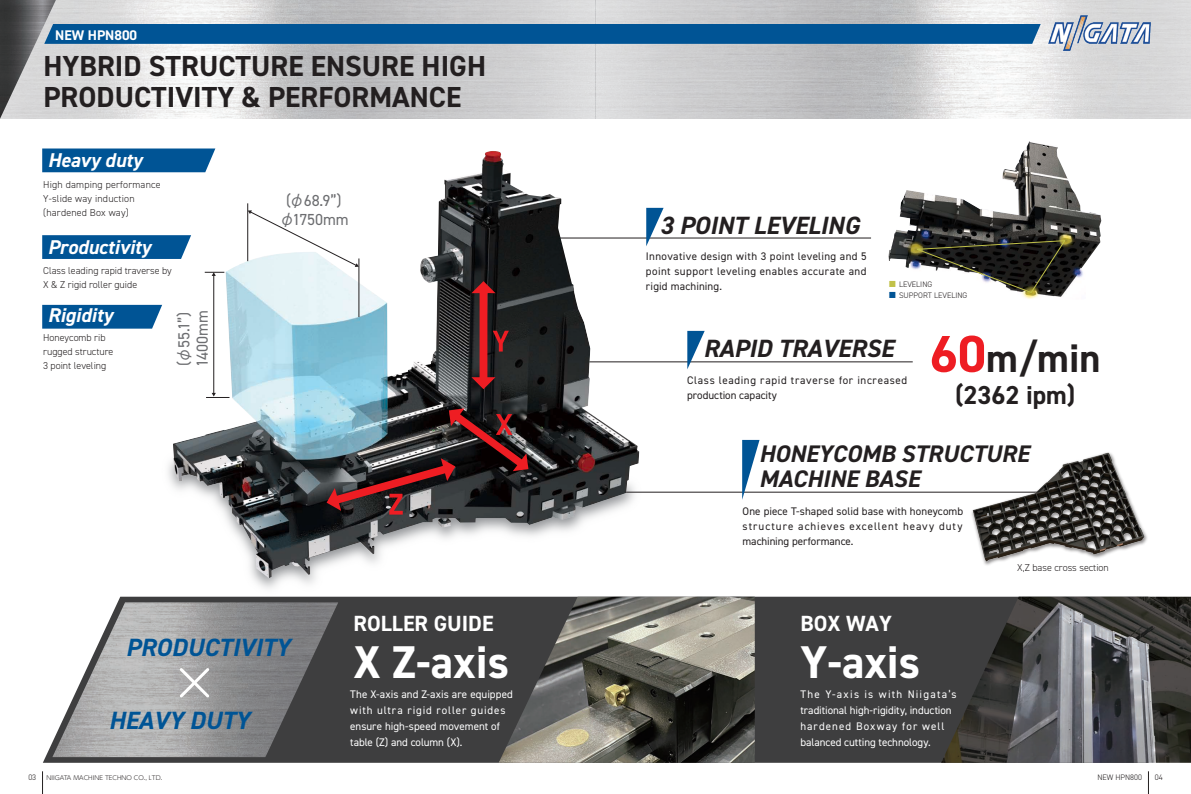
<style>
.page{position:relative;width:1191px;height:794px;background:#fff}
.page>*{position:absolute;margin:0;border:0;box-sizing:border-box;transform-origin:0 0}
.t1{font:700 46px "DIN2014";color:#fff}
.t2{font:700 40px "DIN2014";color:#231f20}
.t3{font:700 29px/31px "DIN2014";color:#231f20}
.t4{font:700 26px "DIN2014";color:#231f20}
.t5{font:italic 700 25px "DIN2014";color:#231f20}
.t6{font:italic 700 25px "DIN2014";color:#005495}
.t7{font:italic 700 24px/25px "DIN2014";color:#231f20}
.t8{font:700 22px "DIN2014";color:#fff}
.t9{font:italic 700 20px "DIN2014";color:#fff}
.t10{font:16px/19px "DIN2014";letter-spacing:-.005em;color:#6c6d70;text-align:center}
.t11{font:700 14px "DIN2014";color:#fff}
.t12{font:11px/15px "DIN2014";letter-spacing:.045em;color:#231f20;text-align:justify}
.t13{font:11px/16px "DIN2014";letter-spacing:.005em;color:#fff}
.t14{font:300 10px/14px "DIN2014";color:#231f20}
.t15{font:300 10px/14px "DIN2014";letter-spacing:.02em;color:#231f20}
.t16{font:300 8px "DIN2014";color:#231f20}
.t17{font:300 6px "UD Shin Go NT Pr 6";color:#231f20}
.s1{font-family:"Hira Kaku Std W3"}
.s2{font-family:"Hira Kaku Std W6";font-weight:400;color:#c1c149}
.s3{font-family:"Hira Kaku Std W6";font-weight:400;color:#005495}
.s4{font-size:52px;color:#ee1d23}
</style>
<div class="page">
<hr style="left:554px;top:238px;width:317px;height:1px;background:#231f20">
<hr style="left:582px;top:362px;width:330px;height:1px;background:#231f20">
<hr style="left:621px;top:492px;width:422px;height:1px;background:#231f20">
<div style="left:43px;top:596px;width:898px;height:167px;background:#3e3e3f"></div>
<img style="left:52px;top:602px;width:286px;height:155px">
<img style="left:498px;top:596px;width:257px;height:167px">
<img style="left:941px;top:596px;width:250px;height:167px">
<img style="left:888px;top:141px;width:213px;height:158px">
<img style="left:173px;top:151px;width:466px;height:427px">
<img style="left:56px;top:0;width:1135px;height:119px">
<svg style="left:42px;top:148px;width:173px;height:24px;background:#0c5c9a"></svg>
<svg style="left:42px;top:235px;width:149px;height:24px;background:#0b5b99"></svg>
<svg style="left:42px;top:305px;width:120px;height:24px;background:#0e5d9a"></svg>
<img style="left:1046px;top:14px;width:106px;height:38px">
<div style="left:56px;top:24px;width:984px;height:20px;background:#005495"></div>
<svg style="left:177px;top:665px;width:35px;height:35px"></svg>
<svg style="left:471px;top:281px;width:38px;height:108px;background:#552023"></svg>
<svg style="left:326px;top:408px;width:202px;height:106px;background:#4e3f43"></svg>
<img style="left:964px;top:452px;width:183px;height:113px">
<svg style="left:916px;top:240px;width:149px;height:53px"></svg>
<hr style="left:247px;top:203px;width:1px;height:58px;background:#231f20">
<hr style="left:359px;top:258px;width:1px;height:59px;background:#231f20">
<svg style="left:248px;top:210px;width:111px;height:57px"></svg>
<hr style="left:213px;top:275px;width:1px;height:118px;background:#231f20">
<svg style="left:206px;top:393px;width:23px;height:5px"></svg>
<svg style="left:205px;top:272px;width:19px;height:4px"></svg>
<svg style="left:646px;top:208px;width:17px;height:38px"></svg>
<svg style="left:687px;top:331px;width:17px;height:38px"></svg>
<svg style="left:742px;top:440px;width:17px;height:60px"></svg>
<img style="left:0;top:0;width:56px;height:119px">
<svg style="left:42px;top:771px;width:1px;height:23px"></svg>
<svg style="left:1148px;top:771px;width:1px;height:23px"></svg>
<p class="t11" style="left:55px;top:26px;width:83px">NEW HPN800</p>
<h3 class="t3" style="left:43px;top:50px;width:444px">HYBRID STRUCTURE ENSURE HIGH<br>PRODUCTIVITY &amp; PERFORMANCE</h3>
<h3 class="t9" style="left:48px;top:146px;width:96px">Heavy duty</h3>
<p class="t15" style="left:43px;top:178px;width:119px">High damping performance<br>Y-slide way induction (hardened Box way)</p>
<h3 class="t9" style="left:48px;top:233px;width:105px">Productivity</h3>
<p class="t14" style="left:43px;top:264px;width:130px">Class leading rapid traverse by<br>X &amp; Z rigid roller guide</p>
<h3 class="t10" style="left:279px;top:191px;width:71px">(<span class="s1">φ</span>68.9”) <span class="s1">φ</span>1750mm</h3>
<h3 class="t5" style="left:660px;top:208px;width:201px">3 POINT LEVELING</h3>
<p class="t12" style="left:646px;top:248px;width:222px">Innovative design with 3 point leveling and 5 point support leveling enables accurate and rigid machining.</p>
<p class="t16" style="left:888px;top:279px;width:45px"><span class="s2">■</span> LEVELING</p>
<p class="t16" style="left:888px;top:290px;width:81px"><span class="s3">■</span> SUPPORT LEVELING</p>
<h3 class="t9" style="left:48px;top:302px;width:66px">Rigidity</h3>
<h3 class="t10" style="left:174px;top:367px;width:58px;line-height:18.4px;text-align:left;rotate:-90deg">(<span class="s1">φ</span>55.1”)<br>1400mm</h3>
<p class="t14" style="left:43px;top:331px;width:72px">Honeycomb rib rugged structure<br>3 point leveling</p>
<h3 class="t5" style="left:703px;top:332px;width:192px">RAPID TRAVERSE</h3>
<p class="t12" style="left:687px;top:373px;width:222px">Class leading rapid traverse for increased production capacity</p>
<h2 class="t2" style="left:929px;top:331px;width:172px"><span class="s4">60</span>m/min</h2>
<h3 class="t4" style="left:955px;top:378px;width:122px">(2362 ipm)</h3>
<h3 class="t7" style="left:759px;top:440px;width:271px">HONEYCOMB STRUCTURE<br>MACHINE BASE</h3>
<h3 class="t6" style="left:126px;top:631px;width:166px">PRODUCTIVITY</h3>
<h3 class="t6" style="left:109px;top:703px;width:143px">HEAVY DUTY</h3>
<h3 class="t8" style="left:353px;top:608px;width:142px">ROLLER GUIDE</h3>
<h1 class="t1" style="left:353px;top:631px;width:157px">X Z-axis</h1>
<p class="t12" style="left:742px;top:503px;width:222px">One piece T-shaped solid base with honeycomb structure achieves excellent heavy duty machining performance.</p>
<h3 class="t8" style="left:800px;top:608px;width:93px">BOX WAY</h3>
<h1 class="t1" style="left:800px;top:631px;width:121px">Y-axis</h1>
<p class="t13" style="left:350px;top:685px;width:164px">The X-axis and Z-axis are equipped with ultra rigid roller guides ensure high-speed movement of table (Z) and column (X).</p>
<p class="t13" style="left:800px;top:685px;width:158px">The Y-axis is with Niigata’s traditional high-rigidity, induction hardened Boxway for well balanced cutting technology.</p>
<p class="t14" style="left:1017px;top:561px;width:93px">X,Z base cross section</p>
<p class="t16" style="left:28px;top:772px;width:9px">03</p>
<p class="t17" style="left:47px;top:772px;width:117px">NIIGATA MACHINE TECHNO CO., LTD.</p>
<p class="t16" style="left:1097px;top:772px;width:46px">NEW HPN800</p>
<p class="t16" style="left:1154px;top:772px;width:9px">04</p>
</div>
